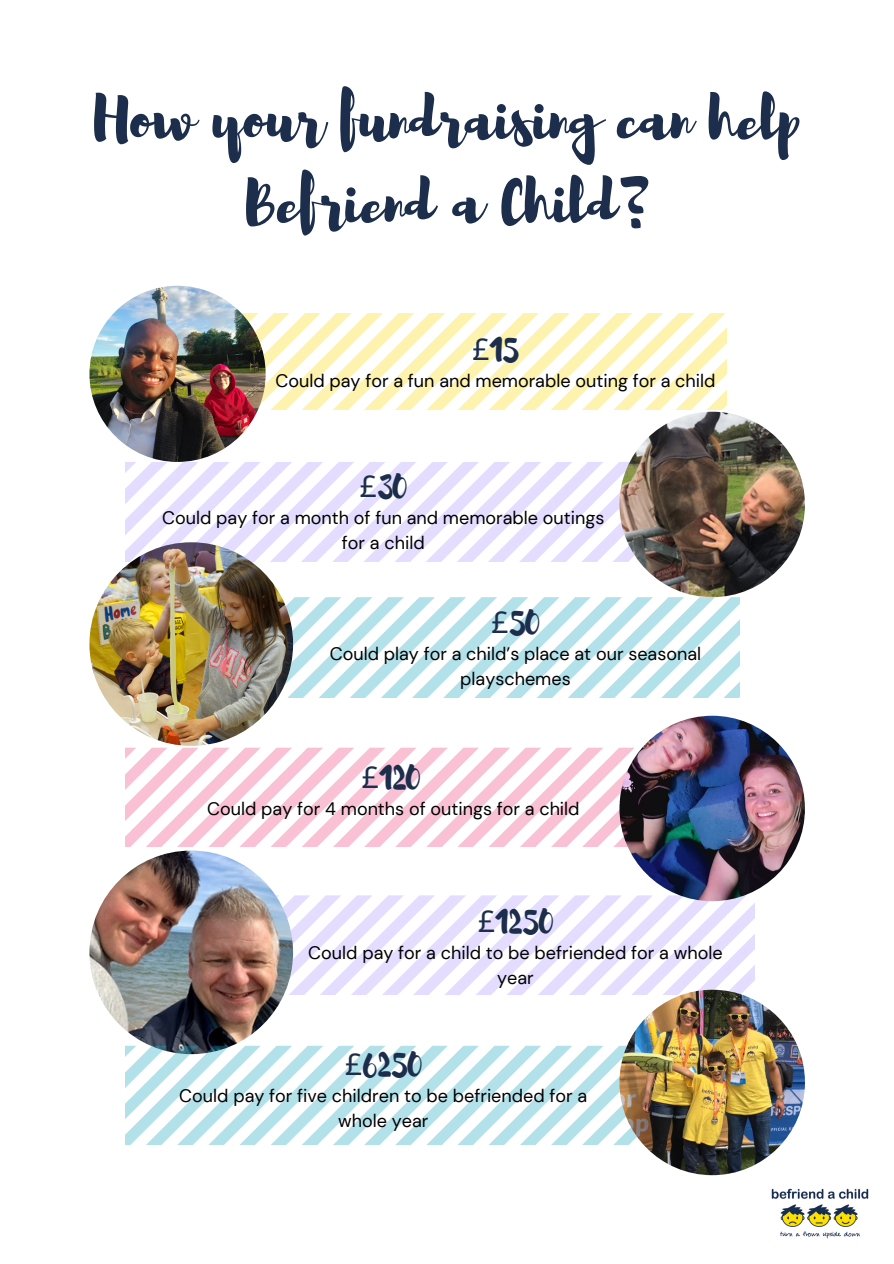
<style>
.page{position:relative;width:894px;height:1264px;background:#fff}
.page>*{position:absolute;margin:0;border:0;box-sizing:border-box;transform-origin:0 0}
.t1{font:60px/83.2px "Brusher";color:#1c2e4c;text-align:center}
.t2{font:30px "Brusher";color:#1c2e4c}
.t3{font:18px/24.8px "DM Sans";color:#000;text-align:center}
.s1{font-family:"Noto Sans"}
</style>
<div class="page">
<img style="left:771px;top:1188px;width:98px;height:51px">
<svg style="left:241px;top:313px;width:485px;height:97px"></svg>
<svg style="left:125px;top:462px;width:509px;height:99px"></svg>
<img style="left:89px;top:286px;width:176px;height:176px;border-radius:50%">
<img style="left:619px;top:412px;width:185px;height:185px;border-radius:50%">
<svg style="left:278px;top:597px;width:461px;height:100px"></svg>
<img style="left:89px;top:542px;width:204px;height:204px;border-radius:50%">
<svg style="left:125px;top:747px;width:510px;height:99px"></svg>
<svg style="left:276px;top:895px;width:478px;height:99px"></svg>
<img style="left:619px;top:715px;width:185px;height:186px;border-radius:50%">
<img style="left:89px;top:850px;width:204px;height:204px;border-radius:50%">
<svg style="left:125px;top:1045px;width:515px;height:99px"></svg>
<img style="left:619px;top:989px;width:185px;height:186px;border-radius:50%">
<p class="t1" style="left:94px;top:74px;width:707px">How your fundraising can help<br>Befriend a Child?</p>
<p class="t2" style="left:472px;top:330px;width:48px"><span class="s1">£</span>15</p>
<p class="t3" style="left:275px;top:368px;width:441px">Could pay for a fun and memorable outing for a child</p>
<p class="t2" style="left:360px;top:467px;width:48px"><span class="s1">£</span>30</p>
<p class="t3" style="left:162px;top:505px;width:443px">Could pay for a month of fun and memorable outings for a child</p>
<p class="t2" style="left:491px;top:603px;width:49px"><span class="s1">£</span>50</p>
<p class="t3" style="left:330px;top:642px;width:373px">Could play for a child’s place at our seasonal playschemes</p>
<p class="t2" style="left:362px;top:758px;width:60px"><span class="s1">£</span>120</p>
<p class="t3" style="left:207px;top:796px;width:374px">Could pay for 4 months of outings for a child</p>
<p class="t2" style="left:478px;top:901px;width:76px"><span class="s1">£</span>1250</p>
<p class="t3" style="left:308px;top:940px;width:416px">Could pay for a child to be befriended for a whole year</p>
<p class="t2" style="left:345px;top:1045px;width:78px"><span class="s1">£</span>6250</p>
<p class="t3" style="left:179px;top:1083px;width:409px">Could pay for five children to be befriended for a whole year</p>
</div>
